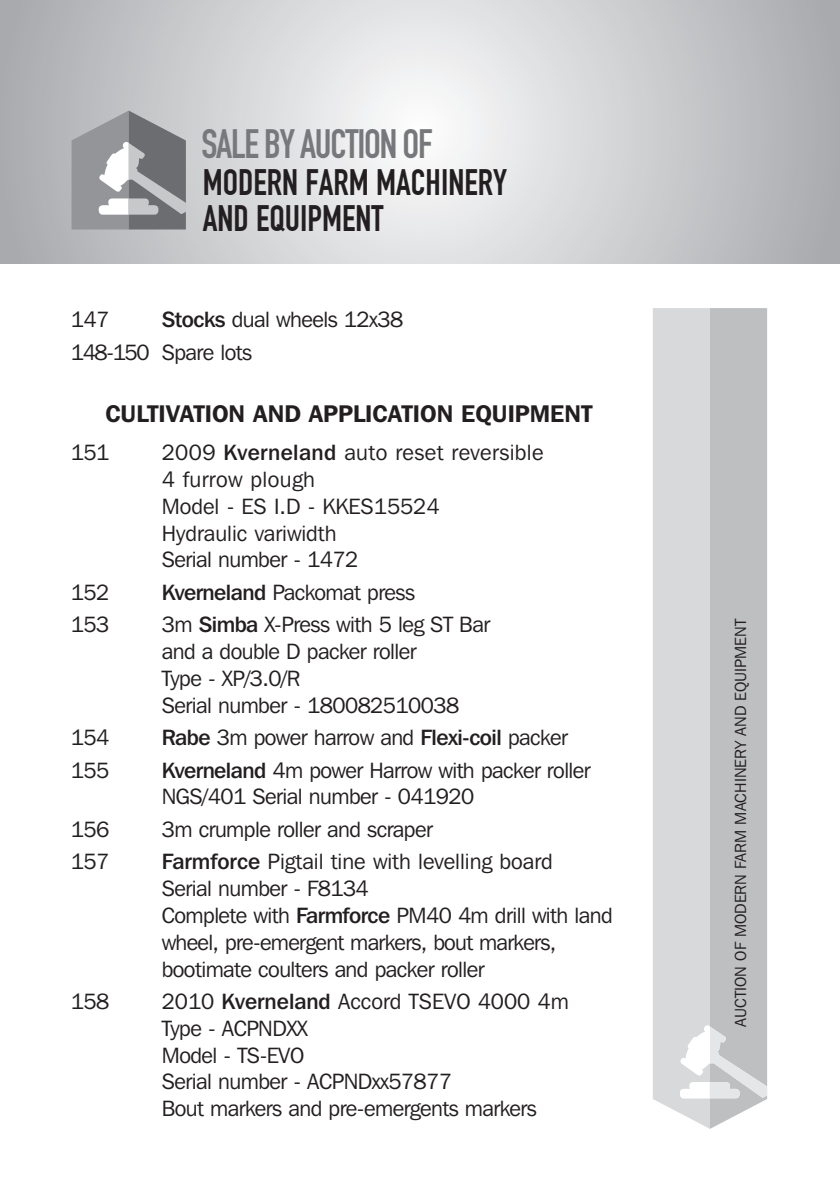
<style>
.page{position:relative;width:840px;height:1191px;background:#fff}
.page>*{position:absolute;margin:0;border:0;box-sizing:border-box;transform-origin:0 0}
.t1{font:700 40.4px "DIN Condensed";letter-spacing:-.03em;color:#76787b}
.t2{font:700 36px/36px "DIN Condensed";color:#231f20}
.t3{font:600 24px "Franklin Gothic IT Cby BT";color:#231f20}
.t4{font:22px/26.8px "Franklin Gothic IT Cby BT";letter-spacing:-.025em;color:#231f20}
.t5{font:22px/26.8px "Franklin Gothic IT Cby BT";color:#231f20}
.t6{font:16px "Franklin Gothic IT Cby BT";color:#231f20}
.s1{font-weight:500}
</style>
<div class="page">
<svg style="left:71px;top:111px;width:115px;height:118px;background:#9b9c9f"></svg>
<div style="left:653px;top:308px;width:56px;height:820px;background:#d8d9db"></div>
<div style="left:709px;top:308px;width:57px;height:820px;background:#bebfc1"></div>
<svg style="left:679px;top:1025px;width:87px;height:73px"></svg>
<h1 class="t1" style="left:201px;top:120px;width:233px">SALE BY AUCTION OF</h1>
<h2 class="t2" style="left:203px;top:169px;width:305px">MODERN FARM MACHINERY<br>AND EQUIPMENT</h2>
<p class="t4" style="left:71px;top:303px;width:333px;line-height:32.4px;text-indent:91px"><span class="s1">Stocks</span> dual wheels 12x38<br>148-150 Spare lots</p>
<p class="t4" style="left:71px;top:306px;width:40px">147</p>
<p class="t3" style="left:105px;top:405px;width:488px">CULTIVATION AND APPLICATION EQUIPMENT</p>
<p class="t4" style="left:71px;top:439px;width:40px">151</p>
<p class="t5" style="left:162px;top:439px;width:383px">2009 <span class="s1">Kverneland</span> auto reset reversible<br>4 furrow plough<br>Model - ES I.D - KKES15524<br>Hydraulic variwidth<br>Serial number - 1472</p>
<p class="t4" style="left:71px;top:578px;width:40px">152</p>
<p class="t4" style="left:162px;top:578px;width:255px"><span class="s1">Kverneland</span> Packomat press</p>
<p class="t4" style="left:71px;top:611px;width:40px">153</p>
<p class="t4" style="left:162px;top:611px;width:330px">3m <span class="s1">Simba</span> X-Press with 5 leg ST Bar and a double D packer roller<br>Type - XP/3.0/R<br>Serial number - 180082510038</p>
<p class="t4" style="left:71px;top:723px;width:40px">154</p>
<p class="t4" style="left:162px;top:723px;width:407px"><span class="s1">Rabe</span> 3m power harrow and <span class="s1">Flexi-coil</span> packer</p>
<p class="t4" style="left:71px;top:756px;width:40px">155</p>
<p class="t4" style="left:162px;top:756px;width:430px"><span class="s1">Kverneland</span> 4m power Harrow with packer roller<br>NGS/401 Serial number - 041920</p>
<p class="t4" style="left:71px;top:815px;width:40px">156</p>
<p class="t4" style="left:162px;top:815px;width:272px">3m crumple roller and scraper</p>
<p class="t4" style="left:71px;top:848px;width:40px">157</p>
<p class="t4" style="left:162px;top:848px;width:452px"><span class="s1">Farmforce</span> Pigtail tine with levelling board<br>Serial number - F8134<br>Complete with <span class="s1">Farmforce</span> PM40 4m drill with land wheel, pre-emergent markers, bout markers, bootimate coulters and packer roller</p>
<p class="t4" style="left:71px;top:987px;width:40px">158</p>
<p class="t4" style="left:162px;top:987px;width:408px">2010 <span class="s1">Kverneland</span> Accord TSEVO 4000 4m<br>Type - ACPNDXX<br>Model - TS-EVO<br>Serial number - ACPNDxx57877<br>Bout markers and pre-emergents markers</p>
<p class="t6" style="left:730px;top:1026px;width:409px;rotate:-90deg">AUCTION OF MODERN FARM MACHINERY AND EQUIPMENT</p>
</div>
